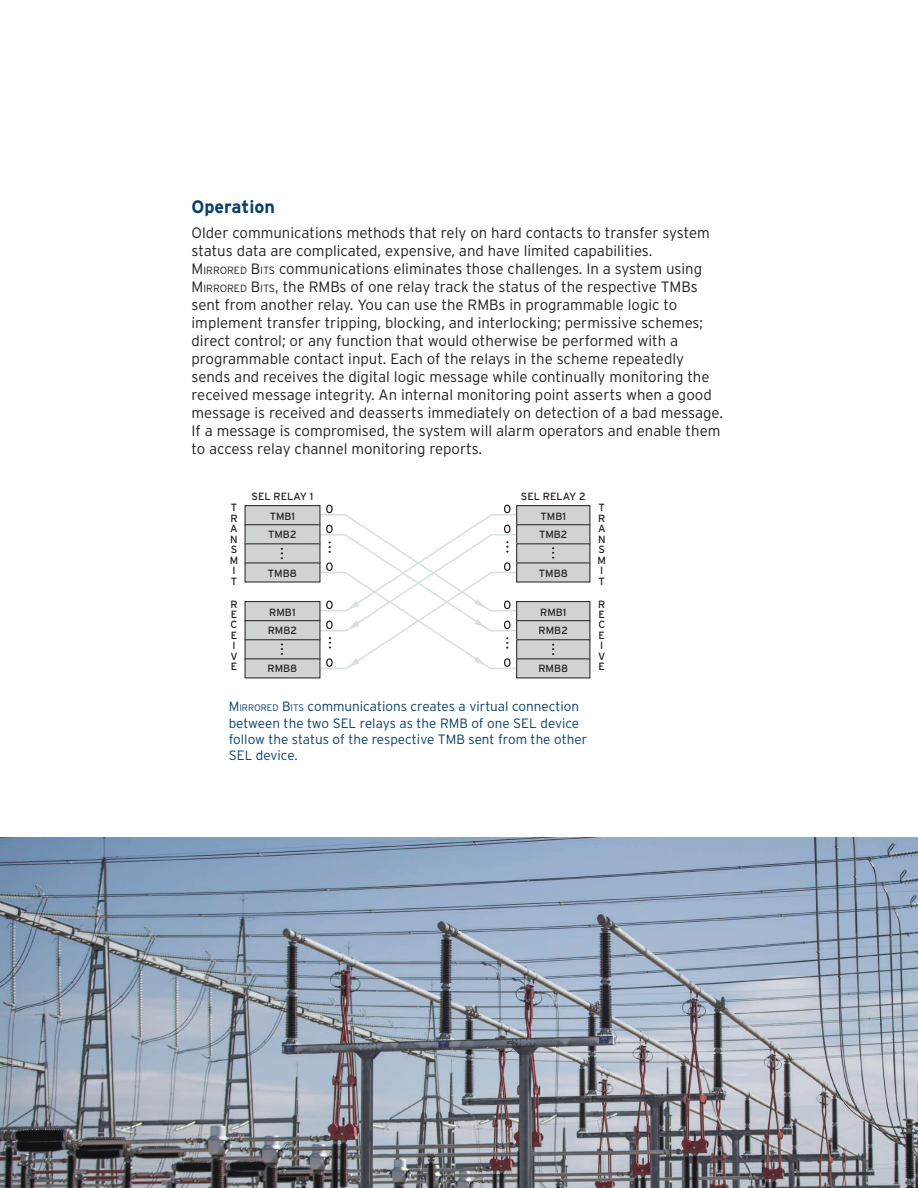
<style>
.page{position:relative;width:918px;height:1188px;background:#fff}
.page>*{position:absolute;margin:0;border:0;box-sizing:border-box;transform-origin:0 0}
.t1{font:700 18px "Interstate Poly";color:#0b406a}
.t2{font:300 15px/18px "Interstate Poly";color:#231f20}
.t3{font:300 13.5px/16.2px "Interstate Poly";color:#0b406a}
.t4{font:10.5px/10.5px "Interstate Poly";color:#231f20}
.s1{font-size:10.5px}
.s2{font-size:9.45px}
</style>
<div class="page">
<div style="left:245px;top:506px;width:75px;height:19px;background:#d1d2d4"></div>
<div style="left:245px;top:505px;width:75px;height:20px;border:1px solid #231f20"></div>
<div style="left:245px;top:525px;width:75px;height:19px;background:#d1d2d4"></div>
<div style="left:245px;top:544px;width:75px;height:19px;background:#d1d2d4"></div>
<div style="left:245px;top:563px;width:75px;height:19px;background:#d1d2d4"></div>
<div style="left:517px;top:506px;width:73px;height:19px;background:#d1d2d4"></div>
<div style="left:516px;top:505px;width:74px;height:20px;border:1px solid #231f20"></div>
<div style="left:517px;top:525px;width:73px;height:19px;background:#d1d2d4"></div>
<div style="left:517px;top:544px;width:73px;height:19px;background:#d1d2d4"></div>
<div style="left:517px;top:563px;width:73px;height:19px;background:#d1d2d4"></div>
<div style="left:245px;top:602px;width:75px;height:19px;background:#d1d2d4"></div>
<div style="left:245px;top:601px;width:75px;height:20px;border:1px solid #231f20"></div>
<div style="left:245px;top:621px;width:75px;height:19px;background:#d1d2d4"></div>
<div style="left:245px;top:620px;width:75px;height:20px;border:1px solid #231f20"></div>
<div style="left:245px;top:640px;width:75px;height:19px;background:#d1d2d4"></div>
<div style="left:245px;top:659px;width:75px;height:19px;background:#d1d2d4"></div>
<div style="left:517px;top:602px;width:73px;height:19px;background:#d1d2d4"></div>
<div style="left:516px;top:601px;width:74px;height:20px;border:1px solid #231f20"></div>
<div style="left:517px;top:621px;width:73px;height:19px;background:#d1d2d4"></div>
<div style="left:516px;top:620px;width:74px;height:20px;border:1px solid #231f20"></div>
<div style="left:517px;top:640px;width:73px;height:19px;background:#d1d2d4"></div>
<div style="left:517px;top:659px;width:73px;height:19px;background:#d1d2d4"></div>
<svg style="left:281px;top:548px;width:2px;height:11px"></svg>
<svg style="left:281px;top:643px;width:2px;height:12px"></svg>
<svg style="left:552px;top:644px;width:2px;height:11px"></svg>
<svg style="left:552px;top:547px;width:2px;height:12px"></svg>
<svg style="left:316px;top:505px;width:205px;height:165px"></svg>
<img style="left:0;top:837px;width:918px;height:351px">
<p class="t1" style="left:192px;top:194px;width:85px">Operation</p>
<p class="t2" style="left:192px;top:223px;width:533px">Older communications methods that rely on hard contacts to transfer system status data are complicated, expensive, and have limited capabilities.<br>M<span class="s1">IRRORED</span> B<span class="s1">ITS</span> communications eliminates those challenges. In a system using M<span class="s1">IRRORED</span> B<span class="s1">ITS</span>, the RMBs of one relay track the status of the respective TMBs sent from another relay. You can use the RMBs in programmable logic to implement transfer tripping, blocking, and interlocking; permissive schemes; direct control; or any function that would otherwise be performed with a programmable contact input. Each of the relays in the scheme repeatedly sends and receives the digital logic message while continually monitoring the received message integrity. An internal monitoring point asserts when a good message is received and deasserts immediately on detection of a bad message.<br>If a message is compromised, the system will alarm operators and enable them to access relay channel monitoring reports.</p>
<p class="t4" style="left:252px;top:491px;width:63px">SEL RELAY 1</p>
<p class="t4" style="left:521px;top:491px;width:66px">SEL RELAY 2</p>
<p class="t4" style="left:598px;top:502px;width:10px">T<br>R<br>A<br>N<br>S<br>M<br>I<br>T</p>
<p class="t4" style="left:598px;top:598px;width:9px">R<br>E<br>C<br>E<br>I<br>V<br>E</p>
<p class="t4" style="left:230px;top:502px;width:10px">T<br>R<br>A<br>N<br>S<br>M<br>I<br>T</p>
<p class="t4" style="left:230px;top:598px;width:9px">R<br>E<br>C<br>E<br>I<br>V<br>E</p>
<p class="t4" style="left:268px;top:507px;width:30px;line-height:18.3px">TMB1<br>TMB2</p>
<p class="t4" style="left:268px;top:567px;width:30px">TMB8</p>
<p class="t4" style="left:268px;top:602px;width:31px;line-height:18.3px">RMB1<br>RMB2</p>
<p class="t4" style="left:267px;top:663px;width:31px">RMB8</p>
<p class="t4" style="left:539px;top:507px;width:30px;line-height:18.3px">TMB1<br>TMB2</p>
<p class="t4" style="left:539px;top:567px;width:30px">TMB8</p>
<p class="t4" style="left:539px;top:602px;width:31px;line-height:18.3px">RMB1<br>RMB2</p>
<p class="t4" style="left:538px;top:663px;width:31px">RMB8</p>
<p class="t3" style="left:229px;top:698px;width:360px">M<span class="s2">IRRORED</span> B<span class="s2">ITS</span> communications creates a virtual connection between the two SEL relays as the RMB of one SEL device follow the status of the respective TMB sent from the other SEL device.</p>
</div>
